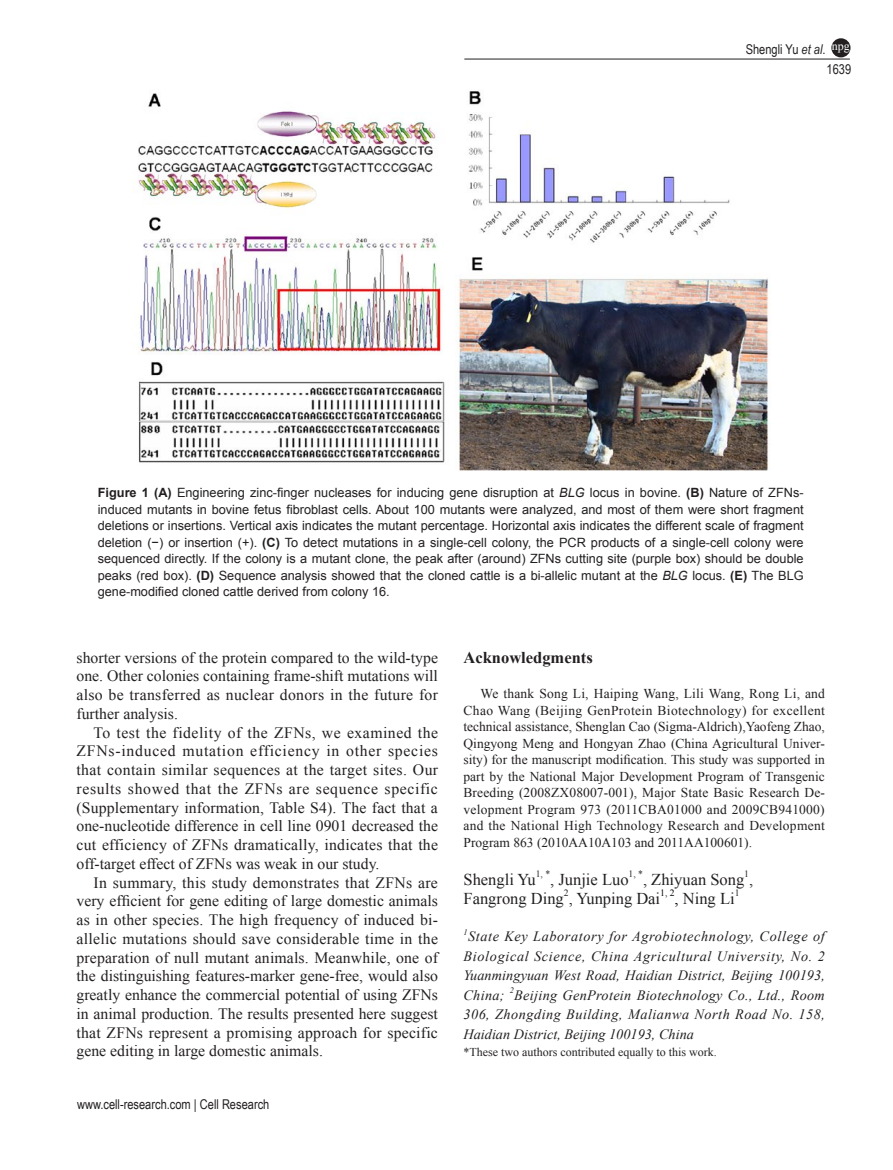
<style>
.page{position:relative;width:893px;height:1170px;background:#fff}
.page>*{position:absolute;margin:0;border:0;box-sizing:border-box;transform-origin:0 0}
.t1{font:16.5px "Times New Roman";color:#231f20}
.t2{font:700 16.5px "Times New Roman";color:#231f20}
.t3{font:15.75px/18.8px "Times New Roman";color:#231f20;text-align:justify}
.t4{font:italic 14.25px/19.5px "Times New Roman";letter-spacing:.005em;color:#231f20;text-align:justify}
.t5{font:13.5px/16.5px "Times New Roman";color:#231f20;text-align:justify}
.t6{font:13.5px "Arial Narrow";color:#231f20}
.t7{font:12.75px/16.5px "Arial";color:#231f20;text-align:justify}
.t8{font:12px "Times New Roman";color:#231f20}
.t9{font:12px "Times New Roman";color:#fff}
.t10{font:9.6px "Times New Roman";color:#231f20}
.t11{font:9.6px "Times New Roman";color:#000}
.t12{font:italic 8.25px "Times New Roman";color:#231f20}
.s1{font-style:italic}
.s2{font-weight:700}
.s3{color:#000}
</style>
<div class="page">
<hr style="left:464px;top:59px;width:386px;height:1px;background:#231f20">
<div style="left:832px;top:39px;width:18px;height:18px;background:#231f20;border-radius:50%"></div>
<div style="left:831px;top:38px;width:19px;height:19px;border:2px solid #231f20;border-radius:50%"></div>
<img style="left:138px;top:91px;width:631px;height:379px">
<p class="t6" style="left:746px;top:40px;width:81px">Shengli Yu <span class="s1">et al</span>.</p>
<p class="t9" style="left:832px;top:38px;width:19px">npg</p>
<p class="t6" style="left:826px;top:59px;width:26px">1639</p>
<p class="t7" style="left:98px;top:484px;width:707px"><span class="s2">Figure 1 (A)</span> Engineering zinc-finger nucleases for inducing gene disruption at <span class="s1">BLG</span> locus in bovine. <span class="s2">(B)</span> Nature of ZFNs&shy;induced mutants in bovine fetus fibroblast cells. About 100 mutants were analyzed, and most of them were short fragment deletions or insertions. Vertical axis indicates the mutant percentage. Horizontal axis indicates the different scale of fragment deletion (−) or insertion (+). <span class="s2">(C)</span> To detect mutations in a single-cell colony, the PCR products of a single-cell colony were sequenced directly. If the colony is a mutant clone, the peak after (around) ZFNs cutting site (purple box) should be double peaks (red box). <span class="s2">(D)</span> Sequence analysis showed that the cloned cattle is a bi-allelic mutant at the <span class="s1">BLG</span> locus. <span class="s2">(E)</span> The BLG gene-modified cloned cattle derived from colony 16.</p>
<p class="t3" style="left:77px;top:647px;width:363px">shorter versions of the protein compared to the wild-type one. Other colonies containing frame-shift mutations will also be transferred as nuclear donors in the future for further analysis.</p>
<p class="t3" style="left:77px;top:722px;width:363px;text-indent:17px">To test the fidelity of the ZFNs, we examined the ZFNs-induced mutation efficiency in other species that contain similar sequences at the target sites. Our results showed that the ZFNs are sequence specific (Supplementary information, Table S4). The fact that a one-nucleotide difference in cell line 0901 decreased the cut efficiency of ZFNs dramatically, indicates that the off-target effect of ZFNs was weak in our study.</p>
<p class="t3" style="left:77px;top:872px;width:363px;text-indent:17px">In summary, this study demonstrates that ZFNs are very efficient for gene editing of large domestic animals as in other species. The high frequency of induced bi&shy;allelic mutations should save considerable time in the preparation of null mutant animals. Meanwhile, one of the distinguishing features-marker gene-free, would also greatly enhance the commercial potential of using ZFNs in animal production. The results presented here suggest that ZFNs represent a promising approach for specific gene editing in large domestic animals.</p>
<p class="t6" style="left:77px;top:1094px;width:194px">www.cell-research.com | Cell Research</p>
<p class="t2" style="left:463px;top:646px;width:131px">Acknowledgments</p>
<p class="t5" style="left:463px;top:685px;width:363px;text-indent:17px">We thank Song Li, Haiping Wang, Lili Wang, Rong Li, and Chao Wang (Beijing GenProtein Biotechnology) for excellent technical assistance, Shenglan Cao (Sigma-Aldrich),Yaofeng Zhao, Qingyong Meng and Hongyan Zhao (China Agricultural Univer&shy;sity) for the manuscript modification. This study was supported in part by the National Major Development Program of Transgenic Breeding (2008ZX08007-001), Major State Basic Research De&shy;velopment Program 973 (2011CBA01000 and 2009CB941000) and the National High Technology Research and Development Program 863 (2010AA10A103 and 2011AA100601).</p>
<p class="t1" style="left:463px;top:867px;width:74px">Shengli Yu</p>
<p class="t10" style="left:536px;top:867px;width:16px">1, *</p>
<p class="t1" style="left:550px;top:867px;width:80px">, Junjie Luo</p>
<p class="t10" style="left:629px;top:867px;width:16px">1, *</p>
<p class="t1" style="left:643px;top:867px;width:112px">, Zhiyuan Song ,</p>
<p class="t10" style="left:744px;top:867px;width:6px">1</p>
<p class="t10" style="left:564px;top:886px;width:6px">2</p>
<p class="t11" style="left:660px;top:886px;width:16px">1, 2</p>
<p class="t1" style="left:675px;top:887px;width:62px"><span class="s3">,</span> Ning Li</p>
<p class="t10" style="left:735px;top:886px;width:6px">1</p>
<p class="t1" style="left:463px;top:887px;width:198px">Fangrong Ding , Yunping Dai</p>
<p class="t12" style="left:463px;top:926px;width:6px">1</p>
<p class="t4" style="left:463px;top:926px;width:363px;text-indent:5px">State Key Laboratory for Agrobiotechnology, College of Biological Science, China Agricultural University, No. 2<br>Yuanmingyuan West Road, Haidian District, Beijing 100193, China;</p>
<p class="t12" style="left:510px;top:984px;width:6px">2</p>
<p class="t4" style="left:463px;top:984px;width:363px;text-indent:51px">Beijing GenProtein Biotechnology Co., Ltd., Room 306, Zhongding Building, Malianwa North Road No. 158, Haidian District, Beijing 100193, China</p>
<p class="t8" style="left:463px;top:1044px;width:255px">*These two authors contributed equally to this work.</p>
</div>
